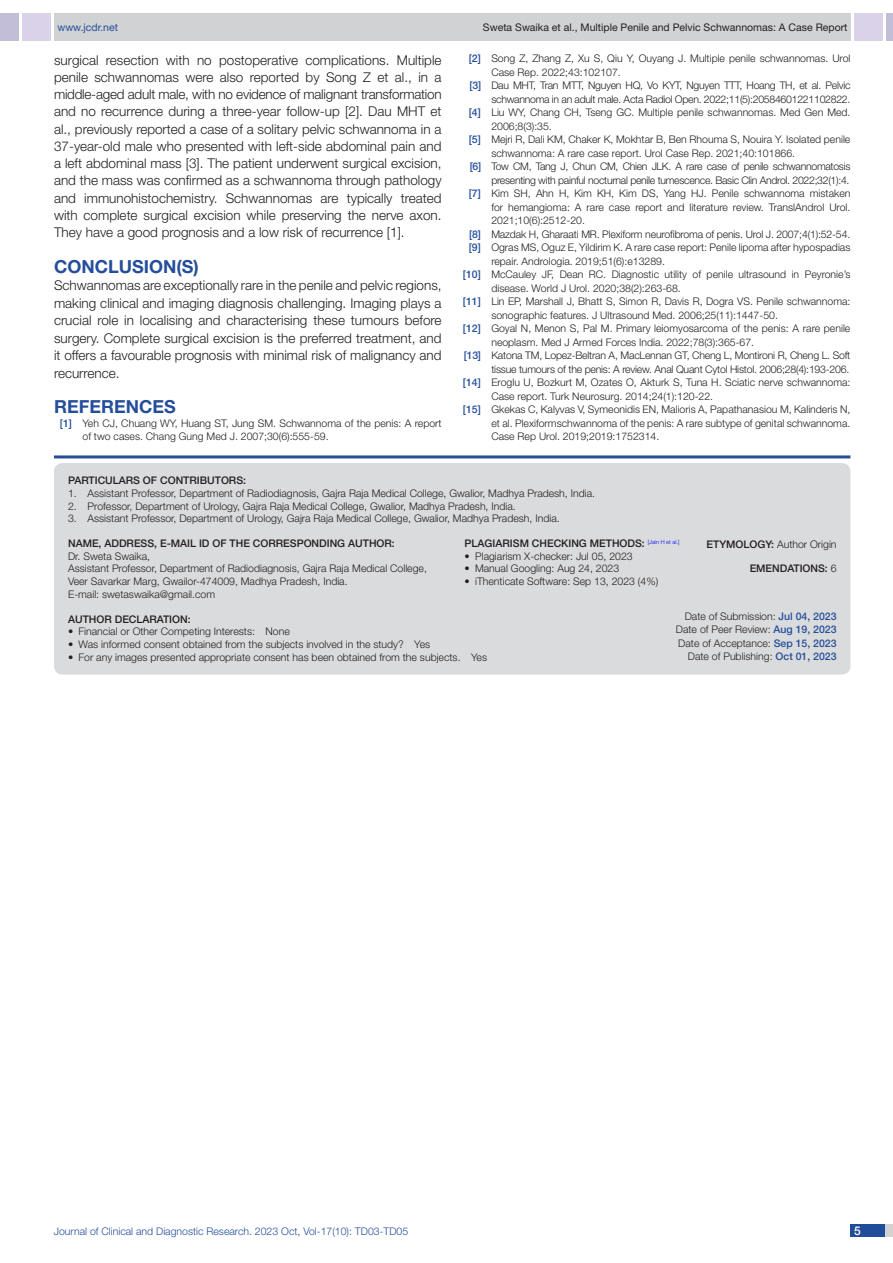
<style>
.page{position:relative;width:893px;height:1263px;background:#fff}
.page>*{position:absolute;margin:0;border:0;box-sizing:border-box;transform-origin:0 0}
.Heading{font:700 18px "Helvetica Neue";color:#244e9b}
.Body_text{font:300 13.5px/17.2px "Helvetica Neue";color:#231f20;text-align:justify}
.t1{font:500 12px "Helvetica Neue";color:#fff}
.Partic_Contri_Txt{font:300 10.5px/13.5px "Helvetica Neue";color:#231f20}
.Partic_Contri_Txt-2{font:300 10.5px "Helvetica Neue";letter-spacing:-.02em;color:#231f20}
.Partic_Contri_Txt-3{font:300 10.5px "Helvetica Neue";letter-spacing:-.03em;color:#231f20}
.Partic_Contri_Head{font:500 10.5px "Helvetica Neue";color:#231f20}
.Partic_Contri_Txt-4{font:300 10.5px "Helvetica Neue";letter-spacing:-.025em;color:#231f20}
.tb_txt{font:300 10.5px "Helvetica Neue";color:#231f20}
.t2{font:300 10.5px "Helvetica Neue";color:#244e9b}
.t3{font:10.5px "Helvetica Neue";color:#231f20}
.Partic_Contri_Head-2{font:300 10.5px "Helvetica Neue";color:#231f20}
.t4{font:10.5px "Helvetica Neue";color:#244e9b}
.Partic_Contri_Head-3{font:300 5.7px "Helvetica Neue";color:#00f}
.s1{font-weight:500;color:#244e9b}
.s2{font-weight:500;font-size:10.5px;color:#231f20}
.s3{font-weight:500}
.s4{font-weight:300}
</style>
<div class="page">
<div style="left:54px;top:13px;width:796px;height:28px;background:#d1d2d4"></div>
<div style="left:0;top:13px;width:19px;height:28px;background:#c2bed7"></div>
<div style="left:22px;top:13px;width:29px;height:28px;background:#d9d2e8"></div>
<div style="left:886px;top:13px;width:7px;height:28px;background:#c2bed7"></div>
<div style="left:854px;top:13px;width:29px;height:28px;background:#d9d2e8"></div>
<div style="left:850px;top:1224px;width:43px;height:13px;background:#d1d2d4"></div>
<div style="left:850px;top:1224px;width:35px;height:13px;background:#214c99"></div>
<hr style="left:54px;top:455px;width:796px;height:3px;background:#244e9b">
<div style="left:54px;top:463px;width:796px;height:212px;background:#dadbdc;border-radius:9px"></div>
<p class="t4" style="left:57px;top:21px;width:62px">www.jcdr.net</p>
<p class="t3" style="left:483px;top:21px;width:366px">Sweta Swaika et al., Multiple Penile and Pelvic Schwannomas: A Case Report</p>
<p class="Body_text" style="left:54px;top:51px;width:389px">surgical resection with no postoperative complications. Multiple penile schwannomas were also reported by Song Z et al., in a middle-aged adult male, with no evidence of malignant transformation and no recurrence during a three-year follow-up [2]. Dau MHT et al., previously reported a case of a solitary pelvic schwannoma in a 37-year-old male who presented with left-side abdominal pain and a left abdominal mass [3]. The patient underwent surgical excision, and the mass was confirmed as a schwannoma through pathology and immunohistochemistry. Schwannomas are typically treated with complete surgical excision while preserving the nerve axon.<br>They have a good prognosis and a low risk of recurrence [1].</p>
<p class="Heading" style="left:54px;top:255px;width:146px">CONCLUSION(S)</p>
<p class="Body_text" style="left:54px;top:277px;width:389px">Schwannomas are exceptionally rare in the penile and pelvic regions, making clinical and imaging diagnosis challenging. Imaging plays a crucial role in localising and characterising these tumours before surgery. Complete surgical excision is the preferred treatment, and it offers a favourable prognosis with minimal risk of malignancy and recurrence.</p>
<p class="Heading" style="left:54px;top:396px;width:123px">REFERENCES</p>
<p class="Partic_Contri_Txt" style="left:82px;top:416px;width:361px;text-indent:-23px"><span class="s1">[1]</span> Yeh CJ, Chuang WY, Huang ST, Jung SM. Schwannoma of the penis: A report of two cases. Chang Gung Med J. 2007;30(6):555-59.</p>
<p class="Partic_Contri_Txt" style="left:469px;top:52px;width:383px"><span class="s1">[2]</span> Song Z, Zhang Z, Xu S, Qiu Y, Ouyang J. Multiple penile schwannomas. Urol</p>
<p class="Partic_Contri_Txt" style="left:491px;top:65px;width:131px">Case Rep. 2022;43:102107.</p>
<p class="Partic_Contri_Txt-4" style="left:470px;top:79px;width:382px"><span class="s1">[3]</span> Dau MHT, Tran MTT, Nguyen HQ, Vo KYT, Nguyen TTT, Hoang TH, et al. Pelvic</p>
<p class="Partic_Contri_Txt-4" style="left:491px;top:93px;width:361px">schwannoma in an adult male. Acta Radiol Open. 2022;11(5):20584601221102822.</p>
<p class="Partic_Contri_Txt" style="left:469px;top:106px;width:383px"><span class="s1">[4]</span> Liu WY, Chang CH, Tseng GC. Multiple penile schwannomas. Med Gen Med.</p>
<p class="Partic_Contri_Txt" style="left:491px;top:119px;width:62px">2006;8(3):35.</p>
<p class="Partic_Contri_Txt" style="left:469px;top:133px;width:383px"><span class="s1">[5]</span> Mejri R, Dali KM, Chaker K, Mokhtar B, Ben Rhouma S, Nouira Y. Isolated penile</p>
<p class="Partic_Contri_Txt" style="left:491px;top:146px;width:305px">schwannoma: A rare case report. Urol Case Rep. 2021;40:101866.</p>
<p class="Partic_Contri_Txt-3" style="left:470px;top:160px;width:382px"><span class="s1">[6]</span> Tow CM, Tang J, Chun CM, Chien JLK. A rare case of penile schwannomatosis</p>
<p class="Partic_Contri_Txt-3" style="left:491px;top:174px;width:360px">presenting with painful nocturnal penile tumescence. Basic Clin Androl. 2022;32(1):4.</p>
<p class="Partic_Contri_Txt" style="left:469px;top:187px;width:383px"><span class="s1">[7]</span> Kim SH, Ahn H, Kim KH, Kim DS, Yang HJ. Penile schwannoma mistaken</p>
<p class="Partic_Contri_Txt" style="left:491px;top:200px;width:361px">for hemangioma: A rare case report and literature review. TranslAndrol Urol.</p>
<p class="Partic_Contri_Txt" style="left:491px;top:214px;width:95px">2021;10(6):2512-20.</p>
<p class="Partic_Contri_Txt" style="left:469px;top:227px;width:382px"><span class="s1">[8]</span> Mazdak H, Gharaati MR. Plexiform neurofibroma of penis. Urol J. 2007;4(1):52-54.</p>
<p class="Partic_Contri_Txt" style="left:469px;top:241px;width:383px"><span class="s1">[9]</span> Ogras MS, Oguz E, Yildirim K. A rare case report: Penile lipoma after hypospadias</p>
<p class="Partic_Contri_Txt" style="left:491px;top:254px;width:175px">repair. Andrologia. 2019;51(6):e13289.</p>
<p class="Partic_Contri_Txt" style="left:463px;top:268px;width:389px"><span class="s1">[10]</span> McCauley JF, Dean RC. Diagnostic utility of penile ultrasound in Peyronie’s</p>
<p class="Partic_Contri_Txt" style="left:491px;top:281px;width:191px">disease. World J Urol. 2020;38(2):263-68.</p>
<p class="Partic_Contri_Txt" style="left:463px;top:295px;width:389px"><span class="s1">[11]</span> Lin EP, Marshall J, Bhatt S, Simon R, Davis R, Dogra VS. Penile schwannoma:</p>
<p class="Partic_Contri_Txt" style="left:491px;top:308px;width:288px">sonographic features. J Ultrasound Med. 2006;25(11):1447-50.</p>
<p class="Partic_Contri_Txt" style="left:463px;top:322px;width:389px"><span class="s1">[12]</span> Goyal N, Menon S, Pal M. Primary leiomyosarcoma of the penis: A rare penile</p>
<p class="Partic_Contri_Txt" style="left:491px;top:335px;width:264px">neoplasm. Med J Armed Forces India. 2022;78(3):365-67.</p>
<p class="Partic_Contri_Txt-2" style="left:464px;top:349px;width:388px"><span class="s1">[13]</span> Katona TM, Lopez-Beltran A, MacLennan GT, Cheng L, Montironi R, Cheng L. Soft</p>
<p class="Partic_Contri_Txt-2" style="left:491px;top:363px;width:359px">tissue tumours of the penis: A review. Anal Quant Cytol Histol. 2006;28(4):193-206.</p>
<p class="Partic_Contri_Txt" style="left:463px;top:376px;width:389px"><span class="s1">[14]</span> Eroglu U, Bozkurt M, Ozates O, Akturk S, Tuna H. Sciatic nerve schwannoma:</p>
<p class="Partic_Contri_Txt" style="left:491px;top:389px;width:223px">Case report. Turk Neurosurg. 2014;24(1):120-22.</p>
<p class="Partic_Contri_Txt" style="left:463px;top:403px;width:389px"><span class="s1">[15]</span> Gkekas C, Kalyvas V, Symeonidis EN, Malioris A, Papathanasiou M, Kalinderis N,</p>
<p class="Partic_Contri_Txt" style="left:491px;top:416px;width:361px">et al. Plexiformschwannoma of the penis: A rare subtype of genital schwannoma.</p>
<p class="Partic_Contri_Txt" style="left:491px;top:430px;width:169px">Case Rep Urol. 2019;2019:1752314.</p>
<p class="Partic_Contri_Head" style="left:68px;top:474px;width:179px">PARTI CULARS OF CONTRIBUTORS:</p>
<p class="Partic_Contri_Txt" style="left:68px;top:486px;width:528px">1. Assistant Professor, Department of Radiodiagnosis, Gajra Raja Medical College, Gwalior, Madhya Pradesh, India.</p>
<p class="Partic_Contri_Txt" style="left:68px;top:499px;width:449px">2. Professor, Department of Urology, Gajra Raja Medical College, Gwalior, Madhya Pradesh, India.</p>
<p class="Partic_Contri_Txt" style="left:68px;top:511px;width:493px">3. Assistant Professor, Department of Urology, Gajra Raja Medical College, Gwalior, Madhya Pradesh, India.</p>
<p class="Partic_Contri_Head" style="left:465px;top:537px;width:142px">PLAGIARISM CHECKING METH</p>
<p class="Partic_Contri_Head-3" style="left:620px;top:538px;width:61px"><span class="s2">ODS:</span> [Jain H et al.]</p>
<p class="tb_txt" style="left:465px;top:550px;width:170px">• Plagiarism X-checker: Jul 05, 2023</p>
<p class="tb_txt" style="left:465px;top:562px;width:156px">• Manual Googling: Aug 24, 2023</p>
<p class="tb_txt" style="left:465px;top:575px;width:195px">• iThenticate Software: Sep 13, 2023 (4%)</p>
<p class="Partic_Contri_Head" style="left:68px;top:537px;width:45px">NAME, ADD</p>
<p class="Partic_Contri_Head" style="left:127px;top:537px;width:111px">RESS, E-MAI L ID OF THE</p>
<p class="Partic_Contri_Head" style="left:253px;top:537px;width:66px">CORRESPONDIN</p>
<p class="Partic_Contri_Head" style="left:337px;top:537px;width:59px">G AUTHOR:</p>
<p class="Partic_Contri_Head" style="left:706px;top:538px;width:29px">ETYMOLOG</p>
<p class="Partic_Contri_Head-2" style="left:765px;top:538px;width:73px"><span class="s3">Y:</span> Author Origin</p>
<p class="Partic_Contri_Txt" style="left:68px;top:549px;width:84px">Dr. Sweta Swaika,</p>
<p class="Partic_Contri_Txt" style="left:68px;top:562px;width:360px;line-height:12.6px">Assistant Professor, Department of Radiodiagnosis, Gajra Raja Medical College,<br>Veer Savarkar Marg, Gwailor-474009, Madhya Pradesh, India.</p>
<p class="Partic_Contri_Txt" style="left:68px;top:587px;width:149px">E-mail: swetaswaika@gmail.com</p>
<p class="Partic_Contri_Txt" style="left:685px;top:609px;width:153px">Date of Submission: <span class="s1">JUL 04, 2023</span></p>
<p class="Partic_Contri_Txt" style="left:676px;top:623px;width:162px">Date of Peer Review: <span class="s1">AUG 19, 2023</span></p>
<p class="Partic_Contri_Txt" style="left:678px;top:636px;width:160px">Date of Acceptance: <span class="s1">SEP 15, 2023</span></p>
<p class="Partic_Contri_Txt" style="left:688px;top:650px;width:150px">Date of Publishing: <span class="s1">OCT 01, 2023</span></p>
<p class="Partic_Contri_Head" style="left:750px;top:562px;width:88px">EM ENDATIONS: <span class="s4">6</span></p>
<p class="Partic_Contri_Head" style="left:68px;top:613px;width:124px">AUTHOR DECLARATION:</p>
<p class="Partic_Contri_Txt" style="left:68px;top:625px;width:223px">• Financial or Other Competing Interests: None</p>
<p class="Partic_Contri_Txt" style="left:68px;top:637px;width:364px">• Was informed consent obtained from the subjects involved in the study? Yes</p>
<p class="Partic_Contri_Txt" style="left:68px;top:650px;width:420px">• For any images presented appropriate consent has been obtained from the subjects. Yes</p>
<p class="t2" style="left:54px;top:1225px;width:356px">Journal of Clinical and Diagnostic Research. 2023 Oct, Vol-17(10): TD03-TD05</p>
<p class="t1" style="left:854px;top:1223px;width:8px">5</p>
</div>
